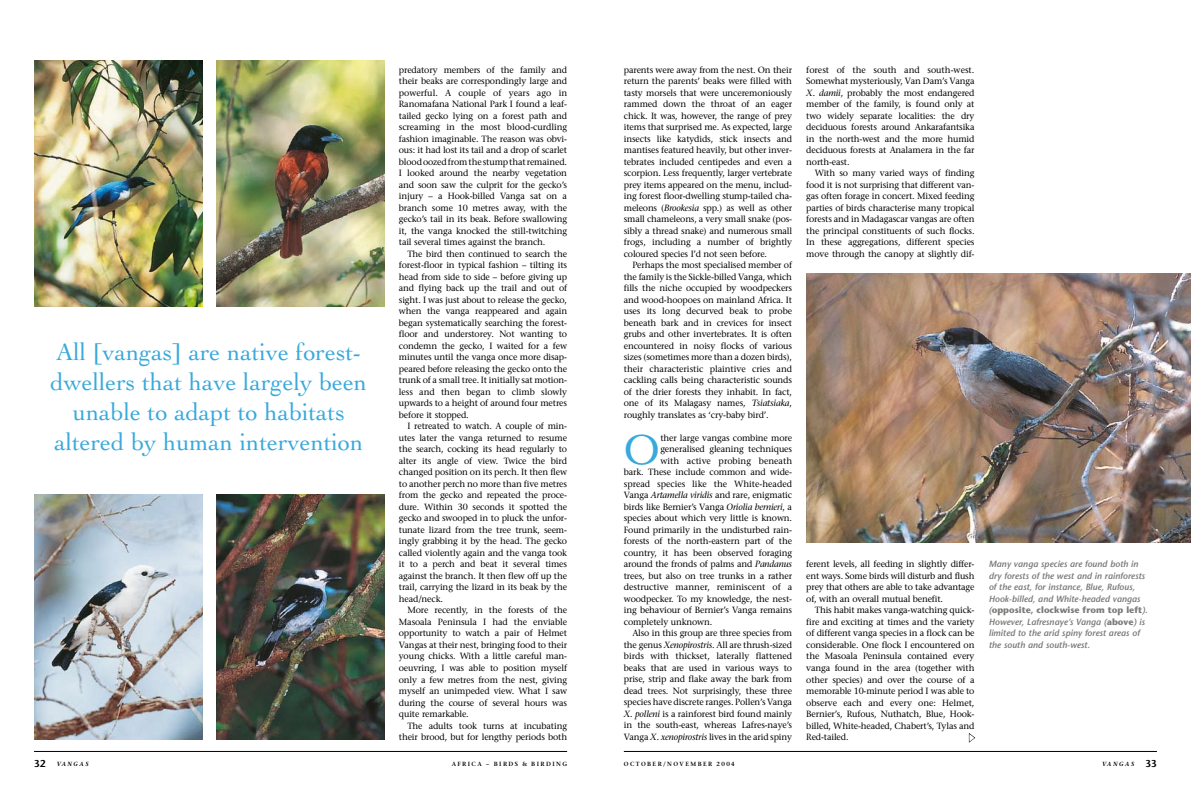
<style>
.page{position:relative;width:1191px;height:794px;background:#fff}
.page>*{position:absolute;margin:0;border:0;box-sizing:border-box;transform-origin:0 0}
.t1{font:44.2px "Cochin";color:#38a9dc}
.t2{font:25px/30px "Cochin";color:#38a9dc;text-align:center}
.t3{font:9px/11.5px "Stone Serif";letter-spacing:-.015em;color:#000;text-align:justify}
.t4{font:italic 600 9px/11.5px "Stone Sans";color:#7b7b7a}
.t5{font:600 6px "Stone Serif";letter-spacing:.24em;color:#000}
.t6{font:italic 600 6px "Stone Serif";letter-spacing:.24em;color:#000}
.s1{font-family:"Stone Sans";font-style:normal;font-size:10px}
.s2{font-style:italic}
.s3{font-weight:700;font-style:normal}
</style>
<div class="page">
<hr style="left:624px;top:751px;width:533px;height:1px;background:#000">
<hr style="left:34px;top:751px;width:533px;height:1px;background:#000">
<img style="left:34px;top:61px;width:168px;height:245px">
<img style="left:806px;top:274px;width:385px;height:268px">
<img style="left:216px;top:61px;width:169px;height:245px">
<img style="left:216px;top:494px;width:168px;height:245px">
<img style="left:34px;top:494px;width:168px;height:246px">
<svg style="left:969px;top:733px;width:6px;height:9px"></svg>
<h2 class="t2" style="left:51px;top:337px;width:318px">All [vangas] are native forest&shy;dwellers that have largely been unable to adapt to habitats altered by human intervention</h2>
<p class="t3" style="left:399px;top:64px;width:170px">predatory members of the family and their beaks are correspondingly large and powerful. A couple of years ago in Ranomafana National Park I found a leaf&shy;tailed gecko lying on a forest path and screaming in the most blood-curdling fashion imaginable. The reason was obvi&shy;ous: it had lost its tail and a drop of scarlet blood oozed from the stump that remained.<br>I looked around the nearby vegetation and soon saw the culprit for the gecko’s injury – a Hook-billed Vanga sat on a branch some 10 metres away, with the gecko’s tail in its beak. Before swallowing it, the vanga knocked the still-twitching tail several times against the branch.</p>
<p class="t3" style="left:399px;top:248px;width:170px;text-indent:9px">The bird then continued to search the forest-floor in typical fashion – tilting its head from side to side – before giving up and flying back up the trail and out of sight. I was just about to release the gecko, when the vanga reappeared and again began systematically searching the forest&shy;floor and understorey. Not wanting to condemn the gecko, I waited for a few minutes until the vanga once more disap&shy;peared before releasing the gecko onto the trunk of a small tree. It initially sat motion&shy;less and then began to climb slowly upwards to a height of around four metres before it stopped.</p>
<p class="t3" style="left:399px;top:420px;width:170px;text-indent:9px">I retreated to watch. A couple of min&shy;utes later the vanga returned to resume the search, cocking its head regularly to alter its angle of view. Twice the bird changed position on its perch. It then flew to another perch no more than five metres from the gecko and repeated the proce&shy;dure. Within 30 seconds it spotted the gecko and swooped in to pluck the unfor&shy;tunate lizard from the tree trunk, seem&shy;ingly grabbing it by the head. The gecko called violently again and the vanga took it to a perch and beat it several times against the branch. It then flew off up the trail, carrying the lizard in its beak by the head/neck.</p>
<p class="t3" style="left:399px;top:604px;width:170px;text-indent:9px">More recently, in the forests of the Masoala Peninsula I had the enviable opportunity to watch a pair of Helmet Vangas at their nest, bringing food to their young chicks. With a little careful man&shy;oeuvring, I was able to position myself only a few metres from the nest, giving myself an unimpeded view. What I saw during the course of several hours was quite remarkable.</p>
<p class="t3" style="left:399px;top:719px;width:170px;text-align:right">The adults took turns at incubating their brood, but for lengthy periods both</p>
<p class="t6" style="left:34px;top:760px;width:56px"><span class="s1">32</span> VANGAS</p>
<p class="t5" style="left:452px;top:760px;width:117px">AFRICA – BIRDS &amp; BIRDING</p>
<p class="t3" style="left:624px;top:64px;width:170px">parents were away from the nest. On their return the parents’ beaks were filled with tasty morsels that were unceremoniously rammed down the throat of an eager chick. It was, however, the range of prey items that surprised me. As expected, large insects like katydids, stick insects and mantises featured heavily, but other inver&shy;tebrates included centipedes and even a scorpion. Less frequently, larger vertebrate prey items appeared on the menu, includ&shy;ing forest floor-dwelling stump-tailed cha&shy;meleons (<span class="s2">Brookesia</span> spp.) as well as other small chameleons, a very small snake (pos&shy;sibly a thread snake) and numerous small frogs, including a number of brightly coloured species I’d not seen before.</p>
<p class="t3" style="left:624px;top:259px;width:170px;text-indent:9px">Perhaps the most specialised member of the family is the Sickle-billed Vanga, which fills the niche occupied by woodpeckers and wood-hoopoes on mainland Africa. It uses its long decurved beak to probe beneath bark and in crevices for insect grubs and other invertebrates. It is often encountered in noisy flocks of various sizes (sometimes more than a dozen birds), their characteristic plaintive cries and cackling calls being characteristic sounds of the drier forests they inhabit. In fact, one of its Malagasy names, <span class="s2">Tsiatsiaka</span>, roughly translates as ‘cry-baby bird’.</p>
<h1 class="t1" style="left:624px;top:424px;width:38px">O</h1>
<p class="t3" style="left:660px;top:432px;width:133px">ther large vangas combine more</p>
<p class="t3" style="left:660px;top:443px;width:133px">generalised gleaning techniques</p>
<p class="t3" style="left:660px;top:455px;width:133px">with active probing beneath</p>
<p class="t3" style="left:624px;top:466px;width:170px">bark. These include common and wide-</p>
<p class="t3" style="left:624px;top:478px;width:170px">spread species like the White-headed</p>
<p class="t3" style="left:624px;top:489px;width:170px">Vanga <span class="s2">Artamella viridis</span> and rare, enigmatic</p>
<p class="t3" style="left:624px;top:501px;width:170px">birds like Bernier’s Vanga <span class="s2">Oriolia bernieri</span>, a</p>
<p class="t3" style="left:624px;top:512px;width:170px">species about which very little is known.</p>
<p class="t3" style="left:624px;top:524px;width:170px">Found primarily in the undisturbed rain-</p>
<p class="t3" style="left:624px;top:535px;width:170px">forests of the north-eastern part of the</p>
<p class="t3" style="left:624px;top:547px;width:170px">country, it has been observed foraging</p>
<p class="t3" style="left:624px;top:558px;width:170px">around the fronds of palms and <span class="s2">Pandanus</span></p>
<p class="t3" style="left:624px;top:570px;width:170px">trees, but also on tree trunks in a rather</p>
<p class="t3" style="left:624px;top:581px;width:170px">destructive manner, reminiscent of a</p>
<p class="t3" style="left:624px;top:593px;width:170px">woodpecker. To my knowledge, the nest-</p>
<p class="t3" style="left:624px;top:604px;width:170px">ing behaviour of Bernier’s Vanga remains</p>
<p class="t3" style="left:624px;top:616px;width:90px">completely unknown.</p>
<p class="t3" style="left:632px;top:627px;width:161px">Also in this group are three species from</p>
<p class="t3" style="left:624px;top:639px;width:170px">the genus <span class="s2">Xenopirostris</span>. All are thrush-sized</p>
<p class="t3" style="left:624px;top:650px;width:170px">birds with thickset, laterally flattened</p>
<p class="t3" style="left:624px;top:662px;width:170px">beaks that are used in various ways to</p>
<p class="t3" style="left:624px;top:673px;width:170px">prise, strip and flake away the bark from</p>
<p class="t3" style="left:624px;top:685px;width:170px">dead trees. Not surprisingly, these three</p>
<p class="t3" style="left:624px;top:696px;width:170px">species have discrete ranges. Pollen’s Vanga</p>
<p class="t3" style="left:624px;top:708px;width:170px"><span class="s2">X. polleni</span> is a rainforest bird found mainly</p>
<p class="t3" style="left:624px;top:719px;width:170px">in the south-east, whereas Lafres-naye’s</p>
<p class="t3" style="left:624px;top:731px;width:170px">Vanga <span class="s2">X. xenopirostris</span> lives in the arid spiny</p>
<p class="t3" style="left:806px;top:64px;width:170px">forest of the south and south-west.<br>Somewhat mysteriously, Van Dam’s Vanga <span class="s2">X. damii</span>, probably the most endangered member of the family, is found only at two widely separate localities: the dry deciduous forests around Ankarafantsika in the north-west and the more humid deciduous forests at Analamera in the far north-east.</p>
<p class="t3" style="left:806px;top:167px;width:170px;text-indent:9px">With so many varied ways of finding food it is not surprising that different van&shy;gas often forage in concert. Mixed feeding parties of birds characterise many tropical forests and in Madagascar vangas are often the principal constituents of such flocks.<br>In these aggregations, different species move through the canopy at slightly dif-</p>
<p class="t3" style="left:806px;top:558px;width:170px">ferent levels, all feeding in slightly differ&shy;ent ways. Some birds will disturb and flush prey that others are able to take advantage of, with an overall mutual benefit.</p>
<p class="t3" style="left:806px;top:604px;width:170px;text-indent:9px">This habit makes vanga-watching quick&shy;fire and exciting at times and the variety of different vanga species in a flock can be considerable. One flock I encountered on the Masoala Peninsula contained every vanga found in the area (together with other species) and over the course of a memorable 10-minute period I was able to observe each and every one: Helmet, Bernier’s, Rufous, Nuthatch, Blue, Hook&shy;billed, White-headed, Chabert’s, Tylas and Red-tailed.</p>
<p class="t4" style="left:988px;top:558px;width:160px">Many vanga species are found both in dry forests of the west and in rainforests of the east, for instance, Blue, Rufous, Hook-billed, and White-headed vangas (<span class="s3">opposite, clockwise from top left</span>).<br>However, Lafresnaye’s Vanga (<span class="s3">above</span>) is limited to the arid spiny forest areas of the south and south-west.</p>
<p class="t5" style="left:624px;top:760px;width:112px">OCTOBER/NOVEMBER 2004</p>
<p class="t6" style="left:1102px;top:760px;width:56px">VANGAS <span class="s1">33</span></p>
</div>
